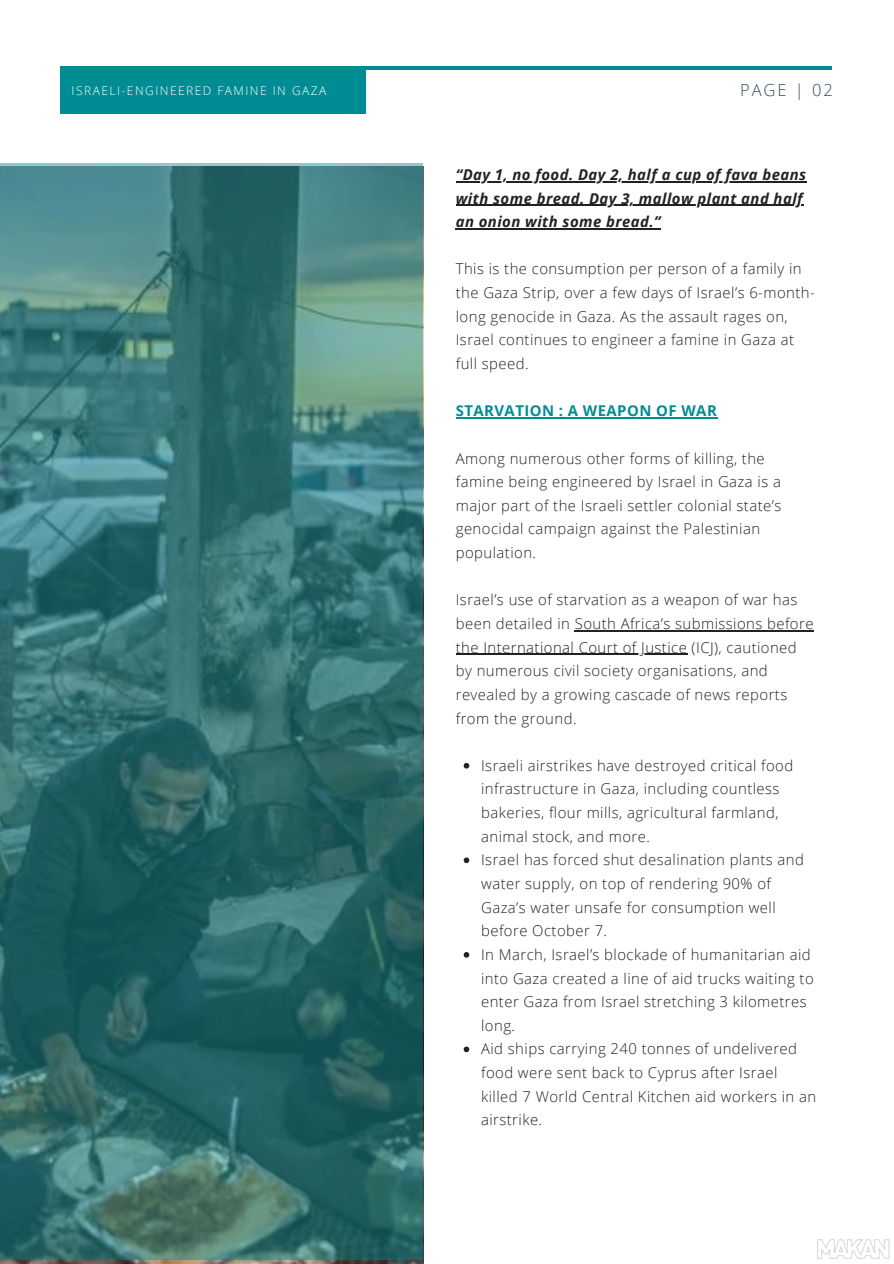
<style>
.page{position:relative;width:894px;height:1264px;background:#fff}
.page>*{position:absolute;margin:0;border:0;box-sizing:border-box;transform-origin:0 0}
.t1{font:300 16.5px "Open Sans";letter-spacing:.12em;color:#364d62}
.t2{font:300 14.85px/23.7px "Open Sans";letter-spacing:.03em;color:#222}
.t3{font:italic 700 14.85px/23.7px "Open Sans";letter-spacing:.03em;color:#222}
.t4{font:700 14.85px "Open Sans";letter-spacing:.03em;color:#008c93}
.t5{font:300 12px "Open Sans";letter-spacing:.12em;color:#fff}
</style>
<div class="page">
<hr style="left:61px;top:66px;width:770px;height:4px;background:#008c93">
<div style="left:61px;top:66px;width:304px;height:47px;background:#008c93"></div>
<img style="left:817px;top:1239px;width:72px;height:20px">
<hr style="left:455px;top:181px;width:351px;height:1px;background:#222">
<hr style="left:455px;top:205px;width:348px;height:1px;background:#222">
<hr style="left:455px;top:228px;width:206px;height:1px;background:#222">
<hr style="left:455px;top:417px;width:262px;height:1px;background:#008c93">
<hr style="left:574px;top:630px;width:239px;height:1px;background:#222">
<hr style="left:455px;top:653px;width:232px;height:2px;background:#222">
<svg style="left:463px;top:763px;width:6px;height:5px"></svg>
<svg style="left:463px;top:857px;width:6px;height:6px"></svg>
<svg style="left:463px;top:952px;width:6px;height:5px"></svg>
<svg style="left:463px;top:1046px;width:6px;height:6px"></svg>
<svg style="left:0;top:164px;width:423px;height:1095px;background:#357070"></svg>
<p class="t5" style="left:72px;top:82px;width:256px">ISRAELI-ENGINEERED FAMINE IN GAZA</p>
<p class="t1" style="left:739px;top:79px;width:94px">PAGE | 02</p>
<p class="t3" style="left:455px;top:162px;width:352px">“Day 1, no food. Day 2, half a cup of fava beans with some bread. Day 3, mallow plant and half an onion with some bread.”</p>
<p class="t2" style="left:455px;top:257px;width:360px">This is the consumption per person of a family in the Gaza Strip, over a few days of Israel’s 6-month&shy;long genocide in Gaza. As the assault rages on, Israel continues to engineer a famine in Gaza at full speed.</p>
<p class="t4" style="left:455px;top:400px;width:262px">STARVATION : A WEAPON OF WAR</p>
<p class="t2" style="left:455px;top:446px;width:327px">Among numerous other forms of killing, the famine being engineered by Israel in Gaza is a major part of the Israeli settler colonial state’s genocidal campaign against the Palestinian population.</p>
<p class="t2" style="left:455px;top:587px;width:359px">Israel’s use of starvation as a weapon of war has been detailed in South Africa’s submissions before the International Court of Justice (ICJ), cautioned by numerous civil society organisations, and revealed by a growing cascade of news reports from the ground.</p>
<p class="t2" style="left:481px;top:753px;width:336px">Israeli airstrikes have destroyed critical food infrastructure in Gaza, including countless bakeries, flour mills, agricultural farmland, animal stock, and more.<br>Israel has forced shut desalination plants and water supply, on top of rendering 90% of Gaza’s water unsafe for consumption well before October 7.<br>In March, Israel’s blockade of humanitarian aid into Gaza created a line of aid trucks waiting to enter Gaza from Israel stretching 3 kilometres long.<br>Aid ships carrying 240 tonnes of undelivered food were sent back to Cyprus after Israel killed 7 World Central Kitchen aid workers in an airstrike.</p>
</div>
